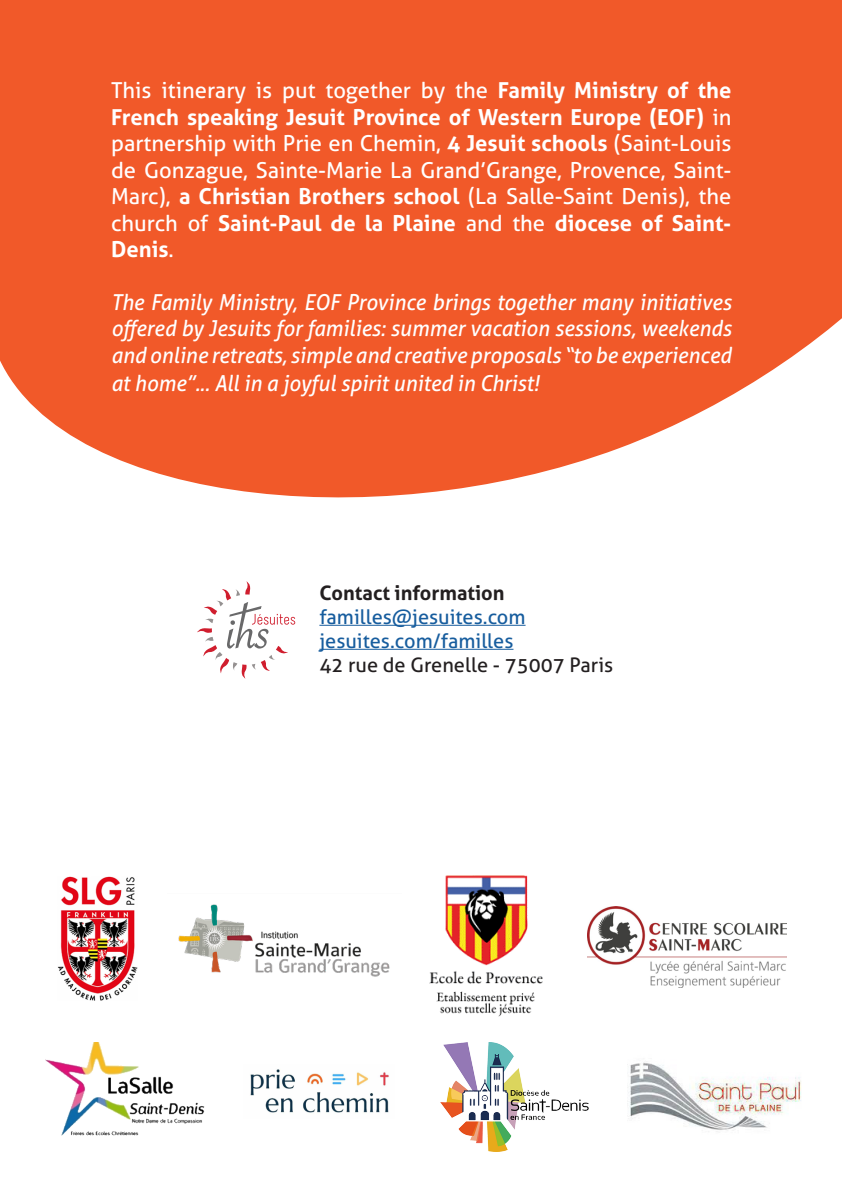
<style>
.page{position:relative;width:842px;height:1191px;background:#fff}
.page>*{position:absolute;margin:0;border:0;box-sizing:border-box;transform-origin:0 0}
.t1{font:22px/26.4px "Aller";color:#fff;text-align:justify}
.t2{font:italic 22px/26.4px "Aller";color:#fff;text-align:justify;scale:.95 1}
.t3{font:20px "Aller";color:#175d9e}
.t4{font:20px "Aller";color:#231f20}
.t5{font:700 20px "Aller";color:#231f20}
.s1{font-weight:700}
</style>
<div class="page">
<img style="left:45px;top:1042px;width:160px;height:94px">
<img style="left:441px;top:1042px;width:148px;height:109px">
<img style="left:587px;top:906px;width:199px;height:81px">
<img style="left:429px;top:875px;width:114px;height:142px">
<img style="left:178px;top:904px;width:212px;height:73px">
<img style="left:58px;top:876px;width:80px;height:124px">
<img style="left:627px;top:1062px;width:174px;height:70px">
<img style="left:250px;top:1069px;width:139px;height:44px">
<svg style="left:0;top:0;width:842px;height:498px;background:#f2683d"></svg>
<hr style="left:319px;top:625px;width:207px;height:1px;background:#175d9e">
<hr style="left:319px;top:649px;width:194px;height:1px;background:#175d9e">
<svg style="left:197px;top:581px;width:98px;height:97px"></svg>
<p class="t1" style="left:111px;top:77px;width:622px">This itinerary is put together by the <span class="s1">Family Ministry of the French speaking Jesuit Province of Western Europe (EOF)</span> in partnership with Prie en Chemin, <span class="s1">4 Jesuit schools</span> (Saint-Louis de Gonzague, Sainte-Marie La Grand’Grange, Provence, Saint-Marc), <span class="s1">a Christian Brothers school</span> (La Salle-Saint Denis), the church of <span class="s1">Saint-Paul de la Plaine</span> and the <span class="s1">diocese of Saint-Denis</span>.</p>
<p class="t2" style="left:111px;top:288px;width:654px">The Family Ministry, EOF Province brings together many initiatives offered by Jesuits for families: summer vacation sessions, weekends and online retreats, simple and creative proposals “to be experienced</p>
<p class="t2" style="left:111px;top:370px;width:452px">at home”... All in a joyful spirit united in Christ!</p>
<p class="t5" style="left:319px;top:580px;width:187px">Contact information</p>
<p class="t3" style="left:319px;top:604px;width:208px">familles@jesuites.com</p>
<p class="t3" style="left:319px;top:628px;width:196px">jesuites.com/familles</p>
<p class="t4" style="left:319px;top:652px;width:295px">42 rue de Grenelle - 75007 Paris</p>
</div>
